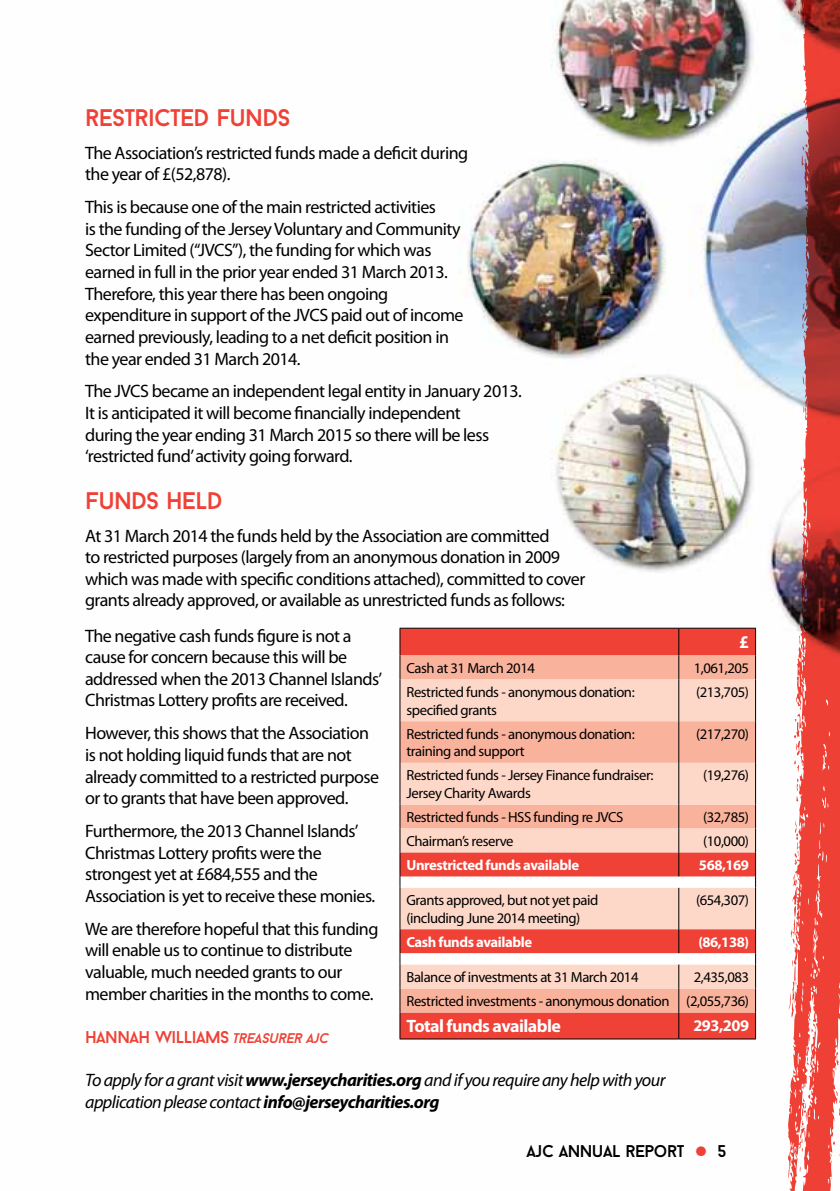
<style>
.page{position:relative;width:840px;height:1191px;background:#fff}
.page>*{position:absolute;margin:0;border:0;box-sizing:border-box;transform-origin:0 0}
.t1{font:45px "Baron Neue";color:#ef4136}
.t2{font:24px "Baron Neue";letter-spacing:-.03em;color:#ef4136}
.t3{font:18px/21.6px "Myriad Pro";letter-spacing:-.03em;color:#000}
.t4{font:italic 18px/21.6px "Myriad Pro";letter-spacing:-.03em;color:#000}
.t5{font:700 18px "Myriad Pro";letter-spacing:-.03em;color:#fff}
.t6{font:17px "Baron Neue";letter-spacing:-.03em;color:#ef4136}
.t7{font:17px "Baron Neue";letter-spacing:-.03em;color:#000}
.t8{font:700 16.2px "Myriad Pro";letter-spacing:-.03em;color:#fff}
.t9{font:14.6px/17.6px "Myriad Pro";letter-spacing:-.03em;color:#000}
.t10{font:700 14.6px "Myriad Pro";letter-spacing:-.03em;color:#fff}
.s1{font-style:italic;font-size:14px}
.s2{font-weight:700}
</style>
<div class="page">
<img style="left:399px;top:0;width:387px;height:1040px">
<svg style="left:786px;top:0;width:53px;height:1191px"></svg>
<svg style="left:799px;top:1094px;width:10px;height:57px"></svg>
<svg style="left:792px;top:1069px;width:3px;height:5px"></svg>
<svg style="left:810px;top:1022px;width:4px;height:10px"></svg>
<svg style="left:788px;top:960px;width:8px;height:57px"></svg>
<svg style="left:790px;top:906px;width:5px;height:37px"></svg>
<svg style="left:793px;top:821px;width:5px;height:44px"></svg>
<svg style="left:795px;top:778px;width:3px;height:23px"></svg>
<svg style="left:793px;top:719px;width:6px;height:53px"></svg>
<svg style="left:798px;top:635px;width:2px;height:9px"></svg>
<svg style="left:802px;top:517px;width:3px;height:15px"></svg>
<svg style="left:802px;top:303px;width:2px;height:6px"></svg>
<div style="left:400px;top:629px;width:354px;height:26px;background:#ef4136"></div>
<div style="left:400px;top:655px;width:354px;height:24px;background:#f9b29c"></div>
<svg style="left:400px;top:679px;width:354px;height:125px;fill:#fdd7c8"></svg>
<hr style="left:399px;top:628px;width:279px;height:1px;background:#000">
<hr style="left:678px;top:628px;width:77px;height:1px;background:#000">
<svg style="left:399px;top:628px;width:1px;height:51px"></svg>
<svg style="left:678px;top:628px;width:1px;height:51px"></svg>
<svg style="left:754px;top:628px;width:1px;height:51px"></svg>
<hr style="left:399px;top:679px;width:1px;height:42px;background:#000">
<hr style="left:678px;top:679px;width:1px;height:42px;background:#000">
<hr style="left:754px;top:679px;width:1px;height:42px;background:#000">
<hr style="left:399px;top:721px;width:1px;height:42px;background:#000">
<hr style="left:678px;top:721px;width:1px;height:42px;background:#000">
<hr style="left:754px;top:721px;width:1px;height:42px;background:#000">
<hr style="left:399px;top:763px;width:1px;height:41px;background:#000">
<hr style="left:678px;top:763px;width:1px;height:41px;background:#000">
<hr style="left:754px;top:763px;width:1px;height:41px;background:#000">
<hr style="left:399px;top:1038px;width:279px;height:1px;background:#000">
<hr style="left:678px;top:1038px;width:77px;height:1px;background:#000">
<svg style="left:399px;top:804px;width:356px;height:234px"></svg>
<h2 class="t2" style="left:85px;top:102px;width:207px">RESTRICTED FUNDS</h2>
<p class="t3" style="left:85px;top:142px;width:384px">The Association’s restricted funds made a deficit during the year of £(52,878).</p>
<p class="t3" style="left:85px;top:197px;width:380px">This is because one of the main restricted activities<br>is the funding of the Jersey Voluntary and Community Sector Limited (“JVCS”), the funding for which was earned in full in the prior year ended 31 March 2013.<br>Therefore, this year there has been ongoing expenditure in support of the JVCS paid out of income earned previously, leading to a net deficit position in the year ended 31 March 2014.</p>
<p class="t3" style="left:85px;top:381px;width:438px">The JVCS became an independent legal entity in January 2013.<br>It is anticipated it will become financially independent<br>during the year ending 31 March 2015 so there will be less ‘restricted fund’ activity going forward.</p>
<h2 class="t2" style="left:85px;top:485px;width:139px">FUNDS HELD</h2>
<p class="t3" style="left:85px;top:525px;width:501px">At 31 March 2014 the funds held by the Association are committed<br>to restricted purposes (largely from an anonymous donation in 2009 which was made with specific conditions attached), committed to cover grants already approved, or available as unrestricted funds as follows:</p>
<p class="t3" style="left:85px;top:625px;width:298px">The negative cash funds figure is not a cause for concern because this will be addressed when the 2013 Channel Islands’ Christmas Lottery profits are received.</p>
<p class="t3" style="left:85px;top:723px;width:295px">However, this shows that the Association is not holding liquid funds that are not already committed to a restricted purpose or to grants that have been approved.</p>
<p class="t3" style="left:85px;top:820px;width:291px">Furthermore, the 2013 Channel Islands’ Christmas Lottery profits were the strongest yet at £684,555 and the Association is yet to receive these monies.</p>
<p class="t3" style="left:85px;top:918px;width:295px">We are therefore hopeful that this funding will enable us to continue to distribute valuable, much needed grants to our member charities in the months to come.</p>
<p class="t6" style="left:85px;top:1026px;width:246px">HANNAH WILLIAMS <span class="s1">TREASURER AJC</span></p>
<p class="t4" style="left:85px;top:1069px;width:581px">To apply for a grant visit <span class="s2">www.jerseycharities.org</span> and if you require any help with your application please contact <span class="s2">info@jerseycharities.org</span></p>
<p class="t5" style="left:738px;top:632px;width:11px">£</p>
<p class="t9" style="left:406px;top:659px;width:130px">Cash at 31 March 2014</p>
<p class="t9" style="left:693px;top:659px;width:57px">1,061,205</p>
<p class="t9" style="left:406px;top:683px;width:229px">Restricted funds - anonymous donation: specified grants</p>
<p class="t9" style="left:695px;top:683px;width:55px">(213,705)</p>
<p class="t9" style="left:406px;top:725px;width:229px">Restricted funds - anonymous donation: training and support</p>
<p class="t9" style="left:695px;top:725px;width:55px">(217,270)</p>
<p class="t9" style="left:406px;top:767px;width:248px">Restricted funds - Jersey Finance fundraiser:<br>Jersey Charity Awards</p>
<p class="t9" style="left:702px;top:767px;width:47px">(19,276)</p>
<p class="t9" style="left:406px;top:808px;width:218px">Restricted funds - HSS funding re JVCS</p>
<p class="t9" style="left:702px;top:808px;width:47px">(32,785)</p>
<p class="t9" style="left:406px;top:832px;width:108px">Chairman’s reserve</p>
<p class="t9" style="left:702px;top:832px;width:47px">(10,000)</p>
<p class="t10" style="left:406px;top:857px;width:174px">Unrestricted funds available</p>
<p class="t10" style="left:698px;top:857px;width:52px">568,169</p>
<p class="t9" style="left:406px;top:891px;width:193px">Grants approved, but not yet paid (including June 2014 meeting)</p>
<p class="t9" style="left:695px;top:891px;width:55px">(654,307)</p>
<p class="t10" style="left:406px;top:933px;width:127px">Cash funds available</p>
<p class="t10" style="left:698px;top:933px;width:52px">(86,138)</p>
<p class="t9" style="left:406px;top:968px;width:233px">Balance of investments at 31 March 2014</p>
<p class="t9" style="left:406px;top:965px;width:344px;line-height:24px;text-align:right">2,435,083<br>Restricted investments - anonymous donation (2,055,736)</p>
<p class="t5" style="left:406px;top:1016px;width:156px">Total funds available</p>
<p class="t8" style="left:693px;top:1016px;width:57px">293,209</p>
<p class="t7" style="left:526px;top:1140px;width:159px">AJC ANNUAL REPORT</p>
<h1 class="t1" style="left:694px;top:1122px;width:33px">• <sup>5</sup></h1>
</div>
